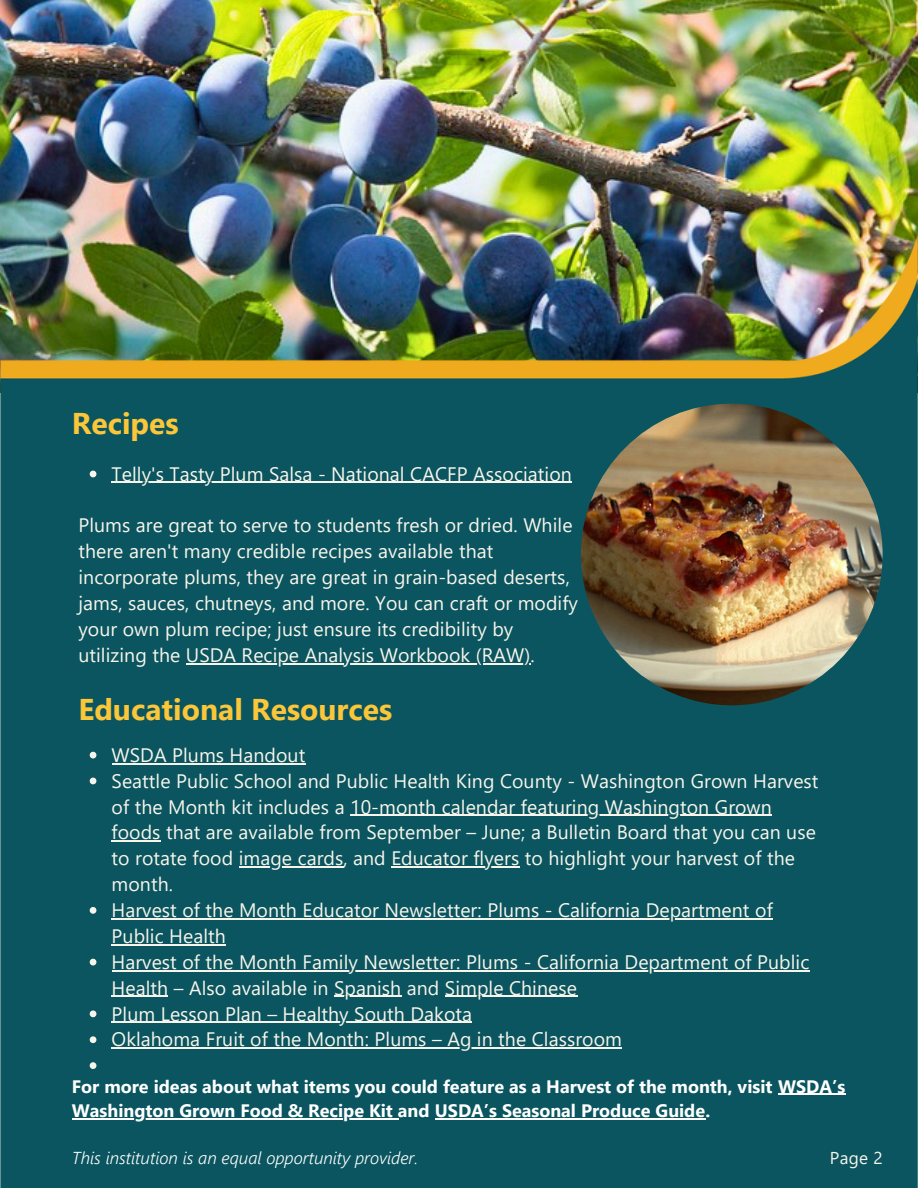
<style>
.page{position:relative;width:918px;height:1188px;background:#fff}
.page>*{position:absolute;margin:0;border:0;box-sizing:border-box;transform-origin:0 0}
.t1{font:700 30px "Segoe UI";color:#fbc639}
.t2{font:19.5px/25.8px "Segoe UI";letter-spacing:.005em;color:#f7f5eb}
.t3{font:700 18px/24.8px "Segoe UI";color:#fff}
.t4{font:italic 300 17.25px "Segoe UI";color:#fff}
.t5{font:17.1px "Segoe UI";color:#f7f5eb}
</style>
<div class="page">
<img style="left:0;top:0;width:918px;height:235px">
<img style="left:0;top:235px;width:918px;height:953px">
<hr style="left:72px;top:1118px;width:326px;height:2px;background:#fff">
<hr style="left:112px;top:1048px;width:510px;height:1px;background:#f7f5eb">
<hr style="left:112px;top:1022px;width:360px;height:1px;background:#f7f5eb">
<hr style="left:445px;top:996px;width:132px;height:1px;background:#f7f5eb">
<hr style="left:334px;top:996px;width:67px;height:1px;background:#f7f5eb">
<hr style="left:112px;top:970px;width:698px;height:1px;background:#f7f5eb">
<hr style="left:112px;top:918px;width:661px;height:1px;background:#f7f5eb">
<hr style="left:391px;top:866px;width:128px;height:2px;background:#f7f5eb">
<hr style="left:239px;top:866px;width:105px;height:2px;background:#f7f5eb">
<hr style="left:350px;top:815px;width:422px;height:1px;background:#f7f5eb">
<hr style="left:435px;top:1118px;width:270px;height:2px;background:#fff">
<hr style="left:778px;top:1094px;width:67px;height:1px;background:#fff">
<hr style="left:112px;top:996px;width:56px;height:1px;background:#f7f5eb">
<hr style="left:112px;top:944px;width:114px;height:1px;background:#f7f5eb">
<hr style="left:112px;top:841px;width:49px;height:1px;background:#f7f5eb">
<hr style="left:112px;top:763px;width:194px;height:1px;background:#f7f5eb">
<svg style="left:90px;top:752px;width:6px;height:6px"></svg>
<img style="left:581px;top:404px;width:302px;height:301px;border-radius:50%">
<svg style="left:90px;top:471px;width:6px;height:6px"></svg>
<hr style="left:112px;top:482px;width:460px;height:1px;background:#f7f5eb">
<hr style="left:186px;top:663px;width:344px;height:1px;background:#f7f5eb">
<svg style="left:90px;top:778px;width:6px;height:6px"></svg>
<svg style="left:90px;top:907px;width:6px;height:7px"></svg>
<svg style="left:90px;top:959px;width:6px;height:6px"></svg>
<svg style="left:90px;top:1010px;width:6px;height:7px"></svg>
<svg style="left:90px;top:1036px;width:6px;height:7px"></svg>
<svg style="left:90px;top:1062px;width:6px;height:7px"></svg>
<p class="t1" style="left:72px;top:402px;width:108px">Recipes</p>
<p class="t2" style="left:112px;top:460px;width:462px">Telly's Tasty Plum Salsa - National CACFP Association</p>
<p class="t2" style="left:78px;top:512px;width:501px">Plums are great to serve to students fresh or dried. While there aren't many credible recipes available that incorporate plums, they are great in grain-based deserts, jams, sauces, chutneys, and more. You can craft or modify your own plum recipe; just ensure its credibility by utilizing the USDA Recipe Analysis Workbook (RAW).</p>
<p class="t1" style="left:78px;top:688px;width:315px">Educational Resources</p>
<p class="t2" style="left:112px;top:741px;width:195px">WSDA Plums Handout</p>
<p class="t2" style="left:112px;top:767px;width:708px">Seattle Public School and Public Health King County - Washington Grown Harvest of the Month kit includes a 10-month calendar featuring Washington Grown foods that are available from September – June; a Bulletin Board that you can use to rotate food image cards, and Educator flyers to highlight your harvest of the month.</p>
<p class="t2" style="left:112px;top:896px;width:663px">Harvest of the Month Educator Newsletter: Plums - California Department of<br>Public Health</p>
<p class="t2" style="left:112px;top:948px;width:699px">Harvest of the Month Family Newsletter: Plums - California Department of Public<br>Health – Also available in Spanish and Simple Chinese</p>
<p class="t2" style="left:112px;top:1000px;width:362px">Plum Lesson Plan – Healthy South Dakota</p>
<p class="t2" style="left:112px;top:1026px;width:512px">Oklahoma Fruit of the Month: Plums – Ag in the Classroom</p>
<p class="t3" style="left:72px;top:1073px;width:775px">For more ideas about what items you could feature as a Harvest of the month, visit WSDA’s<br>Washington Grown Food &amp; Recipe Kit and USDA’s Seasonal Produce Guide.</p>
<p class="t4" style="left:72px;top:1146px;width:348px">This institution is an equal opportunity provider.</p>
<p class="t5" style="left:830px;top:1145px;width:54px">Page 2</p>
</div>
